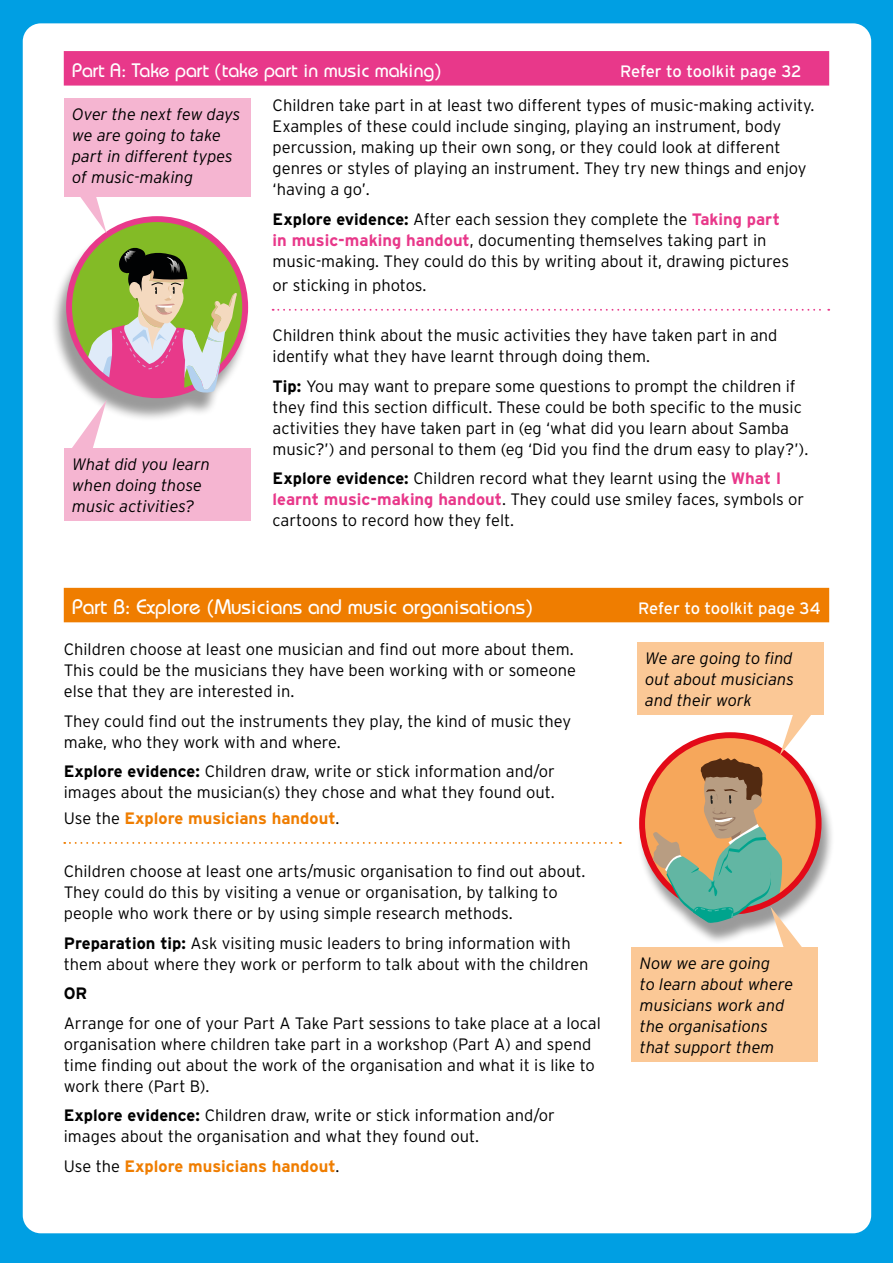
<style>
.page{position:relative;width:893px;height:1263px;background:#009fe3}
.page>*{position:absolute;margin:0;border:0;box-sizing:border-box;transform-origin:0 0}
.H2_Orange_Bar{font:500 21px "Bauhaus";color:#fff}
.H2_Pink_Bar{font:500 19.5px "Bauhaus";color:#fff}
.t1{font:300 16.5px/21px "Interstate";color:#000}
.t2{font:italic 300 16.5px/21px "Interstate";color:#000}
.t3{font:700 16.5px "Interstate";color:#ef7d00}
.H2_Pink_Bar-2{font:16.5px "Interstate";color:#fff}
.H2_Orange_Bar-2{font:16.5px "Interstate";color:#fff}
.t4{font:700 16.5px "Interstate";color:#000}
.s1{font-weight:700}
.s2{font-weight:700;color:#e8388a}
.s3{font-weight:300;color:#000}
</style>
<div class="page">
<div style="left:23px;top:23px;width:848px;height:1210px;background:#fff;border-radius:18px"></div>
<div style="left:637px;top:738px;width:198px;height:206px;background:#000;opacity:.4"></div>
<div style="left:64px;top:98px;width:186px;height:99px;background:#f5b5d1"></div>
<div style="left:64px;top:448px;width:186px;height:72px;background:#f5b5d1"></div>
<div style="left:637px;top:642px;width:186px;height:72px;background:#fbc896"></div>
<div style="left:631px;top:947px;width:187px;height:114px;background:#fbc896"></div>
<div style="left:64px;top:51px;width:765px;height:35px;background:#e8388a"></div>
<div style="left:64px;top:588px;width:765px;height:34px;background:#ef7d00"></div>
<div style="left:51px;top:222px;width:199px;height:200px;background:#000;opacity:.4"></div>
<svg style="left:69px;top:219px;width:176px;height:176px;background:#91a734"></svg>
<div style="left:66px;top:216px;width:182px;height:182px;border:6px solid #e8398a;border-radius:50%"></div>
<svg style="left:70px;top:197px;width:37px;height:36px"></svg>
<svg style="left:70px;top:246px;width:167px;height:202px"></svg>
<svg style="left:652px;top:714px;width:166px;height:233px"></svg>
<svg style="left:273px;top:309px;width:556px;height:2px"></svg>
<svg style="left:64px;top:842px;width:557px;height:2px"></svg>
<p class="H2_Pink_Bar" style="left:72px;top:59px;width:371px">Part A: Take part (take part in music making)</p>
<p class="H2_Pink_Bar-2" style="left:620px;top:62px;width:183px">Refer to toolkit page 32</p>
<p class="t2" style="left:72px;top:103px;width:170px">Over the next few days we are going to take part in different types of music-making</p>
<p class="t2" style="left:72px;top:453px;width:139px">What did you learn when doing those music activities?</p>
<p class="t1" style="left:273px;top:95px;width:543px">Children take part in at least two different types of music-making activity.<br>Examples of these could include singing, playing an instrument, body percussion, making up their own song, or they could look at different genres or styles of playing an instrument. They try new things and enjoy ‘having a go’.</p>
<p class="t1" style="left:273px;top:208px;width:518px"><span class="s1">Explore evidence:</span> After each session they complete the <span class="s2">Taking part in music-making handout</span>, documenting themselves taking part in music-making. They could do this by writing about it, drawing pictures</p>
<p class="t1" style="left:273px;top:274px;width:155px">or sticking in photos.</p>
<p class="t1" style="left:273px;top:325px;width:506px">Children think about the music activities they have taken part in and identify what they have learnt through doing them.</p>
<p class="t1" style="left:273px;top:375px;width:537px"><span class="s1">Tip:</span> You may want to prepare some questions to prompt the children if they find this section difficult. These could be both specific to the music activities they have taken part in (eg ‘what did you learn about Samba music?’) and personal to them (eg ‘Did you find the drum easy to play?’).</p>
<p class="t1" style="left:273px;top:468px;width:533px"><span class="s1">Explore evidence:</span> Children record what they learnt using the <span class="s2">What I learnt music-making handout</span>. They could use smiley faces, symbols or cartoons to record how they felt.</p>
<p class="H2_Orange_Bar" style="left:72px;top:594px;width:462px">Part B: Explore (Musicians and music organisations)</p>
<p class="H2_Orange_Bar-2" style="left:638px;top:599px;width:184px">Refer to toolkit page 34</p>
<p class="t1" style="left:64px;top:639px;width:514px">Children choose at least one musician and find out more about them.<br>This could be the musicians they have been working with or someone else that they are interested in.</p>
<p class="t1" style="left:64px;top:710px;width:509px">They could find out the instruments they play, the kind of music they make, who they work with and where.</p>
<p class="t1" style="left:64px;top:761px;width:493px"><span class="s1">Explore evidence:</span> Children draw, write or stick information and/or images about the musician(s) they chose and what they found out.</p>
<p class="t3" style="left:64px;top:809px;width:277px"><span class="s3">Use the</span> Explore musicians handout<span class="s3">.</span></p>
<p class="t1" style="left:64px;top:861px;width:523px">Children choose at least one arts/music organisation to find out about.<br>They could do this by visiting a venue or organisation, by talking to people who work there or by using simple research methods.</p>
<p class="t1" style="left:64px;top:932px;width:526px"><span class="s1">Preparation tip:</span> Ask visiting music leaders to bring information with them about where they work or perform to talk about with the children</p>
<p class="t4" style="left:64px;top:984px;width:25px">OR</p>
<p class="t1" style="left:64px;top:1012px;width:538px">Arrange for one of your Part A Take Part sessions to take place at a local organisation where children take part in a workshop (Part A) and spend time finding out about the work of the organisation and what it is like to work there (Part B).</p>
<p class="t1" style="left:64px;top:1105px;width:493px"><span class="s1">Explore evidence:</span> Children draw, write or stick information and/or images about the organisation and what they found out.</p>
<p class="t3" style="left:64px;top:1157px;width:277px"><span class="s3">Use the</span> Explore musicians handout<span class="s3">.</span></p>
<p class="t2" style="left:645px;top:647px;width:150px;text-align:justify">We are going to find out about musicians and their work</p>
<p class="t2" style="left:640px;top:953px;width:155px">Now we are going<br>to learn about where musicians work and the organisations that support them</p>
</div>
